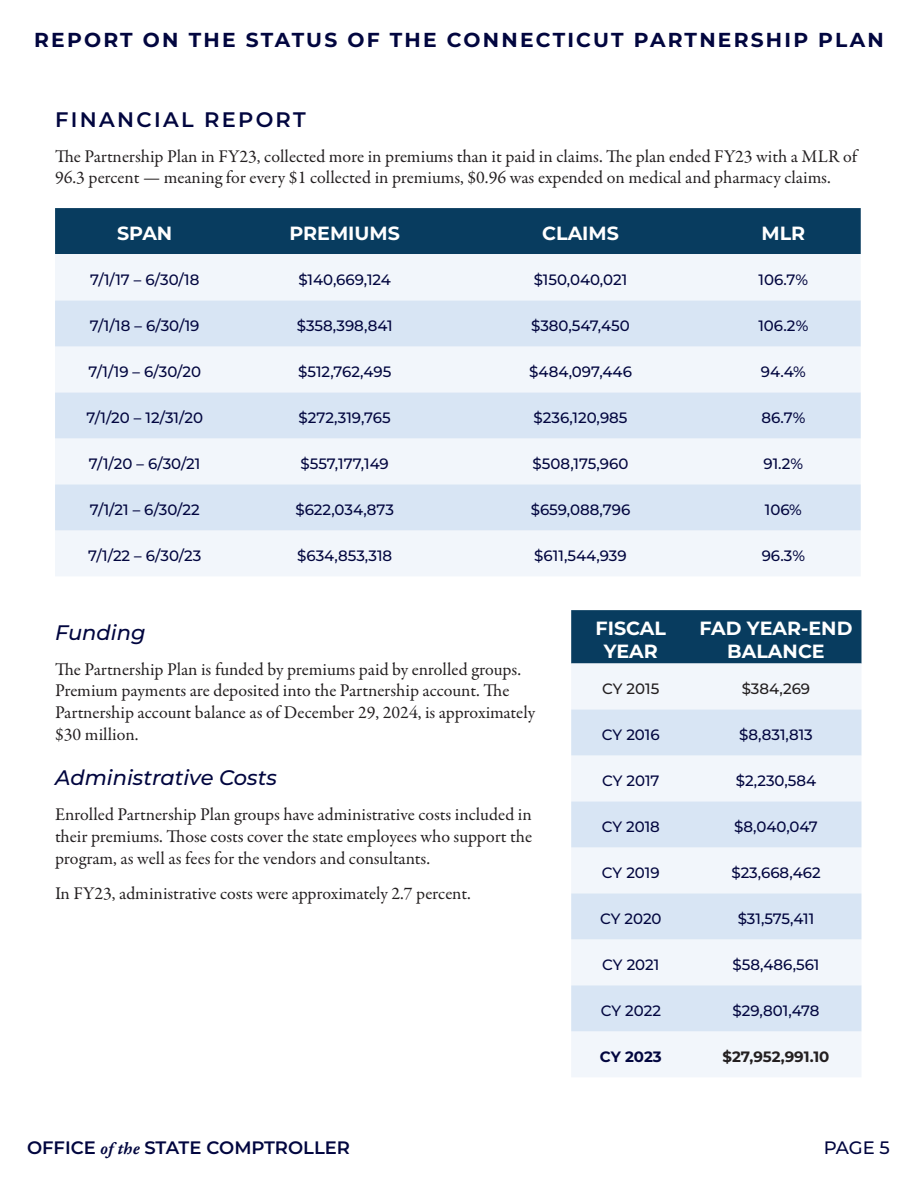
<style>
.page{position:relative;width:918px;height:1188px;background:#fff}
.page>*{position:absolute;margin:0;border:0;box-sizing:border-box;transform-origin:0 0}
.t1{font:italic 100 21px "Montserrat";color:#02063f}
.t2{font:100 21px "Montserrat";letter-spacing:.11em;color:#02063f}
.t3{font:100 20.25px "Montserrat";letter-spacing:.11em;color:#02063f}
.t4{font:100 19.05px/23px "Montserrat";color:#fff;text-align:center}
.t5{font:18px/21.6px "Garamond Premr Pro";color:#231f20}
.t6{font:100 18px "Montserrat";color:#02063f}
.t7{font:100 15px "Montserrat";color:#02063f}
.t8{font:100 15px "Montserrat";color:#231f20}
.s1{font-family:"Garamond Premr Pro Smbd It Capt";font-weight:400}
</style>
<div class="page">
<div style="left:55px;top:208px;width:806px;height:46px;background:#083c5f"></div>
<div style="left:55px;top:254px;width:806px;height:322px;background:#f2f6fb"></div>
<svg style="left:55px;top:300px;width:806px;height:230px;fill:#d8e5f4"></svg>
<div style="left:571px;top:610px;width:290px;height:54px;background:#083c5f"></div>
<div style="left:571px;top:664px;width:290px;height:413px;background:#f2f6fb"></div>
<svg style="left:571px;top:709px;width:290px;height:322px;fill:#d8e5f4"></svg>
<p class="t3" style="left:34px;top:26px;width:851px">REPORT ON THE STATUS OF THE CONNECTICUT PARTNERSHIP PLAN</p>
<p class="t2" style="left:55px;top:105px;width:252px">FINANCIAL REPORT</p>
<p class="t5" style="left:55px;top:146px;width:803px">The Partnership Plan in FY23, collected more in premiums than it paid in claims. The plan ended FY23 with a MLR of<br>96.3 percent — meaning for every $1 collected in premiums, $0.96 was expended on medical and pharmacy claims.</p>
<p class="t4" style="left:117px;top:222px;width:57px">SPAN</p>
<p class="t4" style="left:289px;top:222px;width:112px">PREMIUMS</p>
<p class="t4" style="left:542px;top:222px;width:78px">CLAIMS</p>
<p class="t4" style="left:761px;top:222px;width:45px">MLR</p>
<p class="t7" style="left:90px;top:269px;width:111px">7/1/17 – 6/30/18</p>
<p class="t7" style="left:298px;top:269px;width:94px">$140,669,124</p>
<p class="t7" style="left:534px;top:269px;width:95px">$150,040,021</p>
<p class="t7" style="left:758px;top:269px;width:51px">106.7%</p>
<p class="t7" style="left:90px;top:315px;width:111px">7/1/18 – 6/30/19</p>
<p class="t7" style="left:297px;top:315px;width:97px">$358,398,841</p>
<p class="t7" style="left:531px;top:315px;width:100px">$380,547,450</p>
<p class="t7" style="left:758px;top:315px;width:51px">106.2%</p>
<p class="t7" style="left:88px;top:361px;width:114px">7/1/19 – 6/30/20</p>
<p class="t7" style="left:298px;top:361px;width:95px">$512,762,495</p>
<p class="t7" style="left:529px;top:361px;width:104px">$484,097,446</p>
<p class="t7" style="left:761px;top:361px;width:47px">94.4%</p>
<p class="t7" style="left:86px;top:407px;width:118px">7/1/20 – 12/31/20</p>
<p class="t7" style="left:299px;top:407px;width:94px">$272,319,765</p>
<p class="t7" style="left:534px;top:407px;width:96px">$236,120,985</p>
<p class="t7" style="left:761px;top:407px;width:45px">86.7%</p>
<p class="t7" style="left:89px;top:453px;width:113px">7/1/20 – 6/30/21</p>
<p class="t7" style="left:301px;top:453px;width:90px">$557,177,149</p>
<p class="t7" style="left:533px;top:453px;width:97px">$508,175,960</p>
<p class="t7" style="left:763px;top:453px;width:41px">91.2%</p>
<p class="t7" style="left:90px;top:499px;width:112px">7/1/21 – 6/30/22</p>
<p class="t7" style="left:295px;top:499px;width:100px">$622,034,873</p>
<p class="t7" style="left:531px;top:499px;width:101px">$659,088,796</p>
<p class="t7" style="left:765px;top:499px;width:39px">106%</p>
<p class="t7" style="left:88px;top:545px;width:115px">7/1/22 – 6/30/23</p>
<p class="t7" style="left:297px;top:545px;width:97px">$634,853,318</p>
<p class="t7" style="left:534px;top:545px;width:94px">$611,544,939</p>
<p class="t7" style="left:762px;top:545px;width:45px">96.3%</p>
<p class="t1" style="left:55px;top:618px;width:92px">Funding</p>
<p class="t5" style="left:55px;top:659px;width:482px">The Partnership Plan is funded by premiums paid by enrolled groups.<br>Premium payments are deposited into the Partnership account. The Partnership account balance as of December 29, 2024, is approximately $30 million.</p>
<p class="t1" style="left:55px;top:764px;width:223px">Administrative Costs</p>
<p class="t5" style="left:55px;top:804px;width:479px;text-align:justify">Enrolled Partnership Plan groups have administrative costs included in their premiums. Those costs cover the state employees who support the program, as well as fees for the vendors and consultants.</p>
<p class="t5" style="left:55px;top:883px;width:417px">In FY23, administrative costs were approximately 2.7 percent.</p>
<p class="t4" style="left:596px;top:616px;width:72px">FISCAL<br>YEAR</p>
<p class="t4" style="left:700px;top:616px;width:154px">FAD YEAR-END<br>BALANCE</p>
<p class="t8" style="left:602px;top:678px;width:59px">CY 2015</p>
<p class="t8" style="left:742px;top:678px;width:70px">$384,269</p>
<p class="t7" style="left:602px;top:724px;width:59px">CY 2016</p>
<p class="t7" style="left:739px;top:724px;width:75px">$8,831,813</p>
<p class="t7" style="left:602px;top:770px;width:59px">CY 2017</p>
<p class="t7" style="left:736px;top:770px;width:82px">$2,230,584</p>
<p class="t7" style="left:602px;top:816px;width:60px">CY 2018</p>
<p class="t7" style="left:734px;top:816px;width:85px">$8,040,047</p>
<p class="t7" style="left:602px;top:862px;width:59px">CY 2019</p>
<p class="t7" style="left:731px;top:862px;width:91px">$23,668,462</p>
<p class="t7" style="left:600px;top:908px;width:63px">CY 2020</p>
<p class="t7" style="left:738px;top:908px;width:78px">$31,575,411</p>
<p class="t7" style="left:602px;top:954px;width:59px">CY 2021</p>
<p class="t7" style="left:732px;top:954px;width:89px">$58,486,561</p>
<p class="t7" style="left:601px;top:1000px;width:62px">CY 2022</p>
<p class="t7" style="left:733px;top:1000px;width:88px">$29,801,478</p>
<p class="t7" style="left:600px;top:1046px;width:63px">CY 2023</p>
<p class="t8" style="left:723px;top:1046px;width:108px">$27,952,991.10</p>
<p class="t6" style="left:27px;top:1135px;width:325px">OFFICE <span class="s1">of the</span> STATE COMPTROLLER</p>
<p class="t6" style="left:824px;top:1135px;width:68px">PAGE 5</p>
</div>
